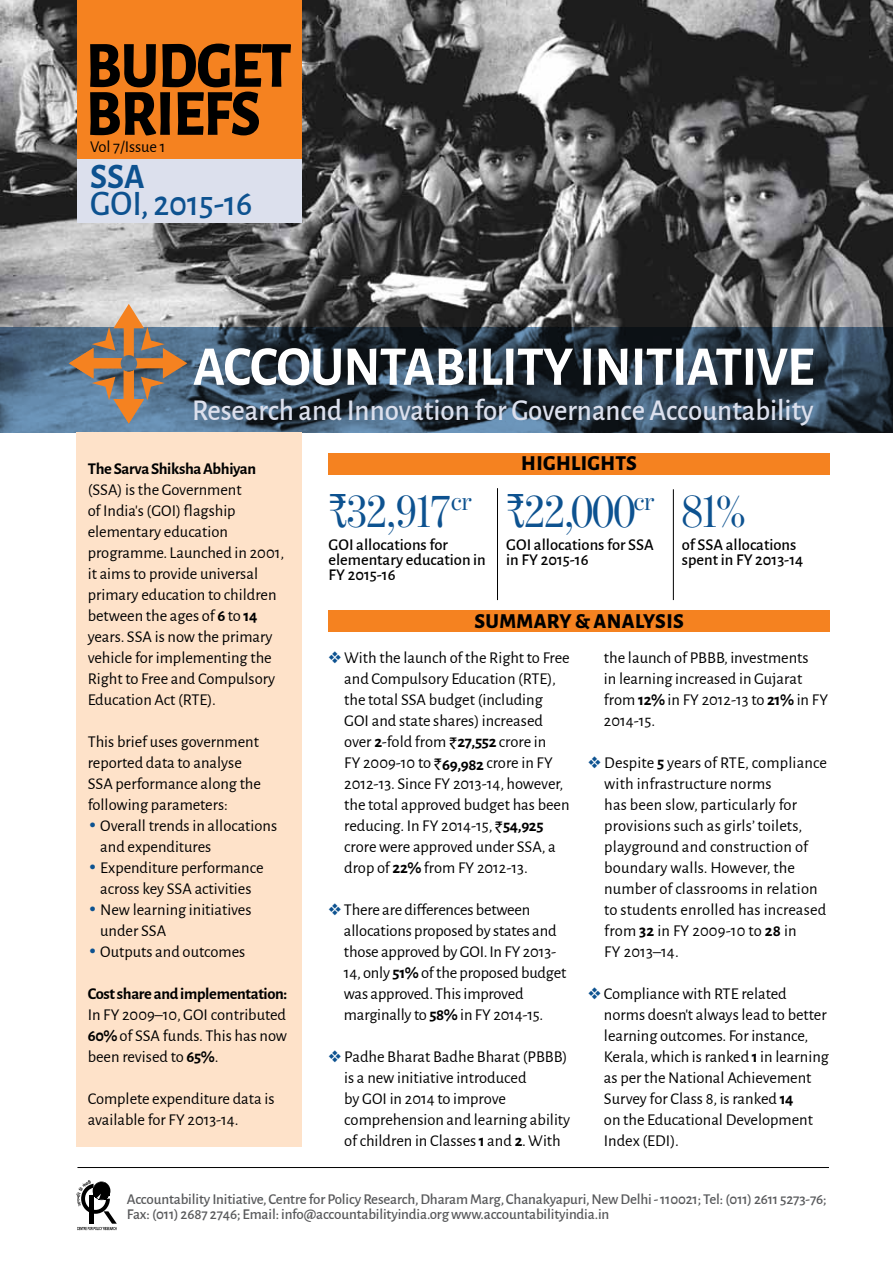
<style>
.page{position:relative;width:893px;height:1263px;background:#fff}
.page>*{position:absolute;margin:0;border:0;box-sizing:border-box;transform-origin:0 0}
.t1{font:800 66px/48px "Alegreya Sans";letter-spacing:-.015em;color:#000;scale:.9 1}
.t2{font:700 56.25px "Alegreya Sans";letter-spacing:-.015em;color:#fff;scale:.95 1}
.t3{font:48px "Benton Mod Disp";color:#0d5290;scale:.95 1}
.t4{font:500 36px "Alegreya Sans";color:#0d5290;scale:.95 1}
.t5{font:700 36px "Alegreya Sans";color:#0d5290;scale:.95 1}
.t6{font:500 30.45px "Alegreya Sans";color:#dce0ed;scale:.95 1}
.t7{font:800 21px "Alegreya Sans";letter-spacing:.015em;color:#000}
.t8{font:16.5px/21px "Alegreya Sans";color:#000}
.t9{font:500 16.5px/15px "Alegreya Sans";color:#000}
.t10{font:700 16.5px "Alegreya Sans";letter-spacing:-.02em;color:#000}
.t11{font:500 15px/15px "Alegreya Sans";letter-spacing:-.01em;color:#58595b}
.s1{font-weight:700}
.s2{font-family:"Aldine 721 BT";font-weight:700;color:#0d5290}
.s3{font-family:"Benton Mod Disp Cond Regular Rupee"}
.s4{color:#0d5290}
.s5{font-family:"Rupee"}
</style>
<div class="page">
<img style="left:0;top:0;width:893px;height:327px">
<svg style="left:0;top:327px;width:893px;height:105px;background:#2f4151"></svg>
<svg style="left:69px;top:304px;width:118px;height:119px;background:#918a84"></svg>
<div style="left:76px;top:432px;width:226px;height:714px;background:#fee2c9"></div>
<svg style="left:76px;top:1180px;width:41px;height:50px"></svg>
<hr style="left:77px;top:1167px;width:752px;height:1px;background:#000">
<div style="left:329px;top:610px;width:501px;height:22px;background:#f58220"></div>
<div style="left:328px;top:453px;width:502px;height:21px;background:#f58220"></div>
<hr style="left:497px;top:488px;width:1px;height:112px;background:#000">
<hr style="left:673px;top:489px;width:1px;height:111px;background:#000">
<div style="left:76px;top:0;width:225px;height:159px;background:#f58220"></div>
<div style="left:76px;top:159px;width:225px;height:63px;background:#dce0ed"></div>
<h1 class="t1" style="left:86px;top:37px;width:230px">BUDGET<br>BRIEFS</h1>
<p class="t8" style="left:90px;top:136px;width:77px">Vol 7/Issue 1</p>
<h3 class="t5" style="left:90px;top:150px;width:59px">SSA</h3>
<h3 class="t4" style="left:90px;top:179px;width:172px">GOI, 2015-16</h3>
<h2 class="t2" style="left:193px;top:326px;width:655px">Accountability I nitiative</h2>
<h3 class="t6" style="left:192px;top:388px;width:656px">Research and Innovation for Governance Accountability</h3>
<p class="t10" style="left:88px;top:457px;width:170px">The Sarva Shiksha Abhiyan</p>
<p class="t8" style="left:88px;top:478px;width:198px">(SSA) is the Government<br>of India’s (GOI) flagship elementary education programme. Launched in 2001, it aims to provide universal primary education to children between the ages of <span class="s1">6</span> to <span class="s1">14 </span>years. SSA is now the primary vehicle for implementing the<br>Right to Free and Compulsory<br>Education Act (RTE).</p>
<p class="t8" style="left:88px;top:730px;width:175px">This brief uses government reported data to analyse<br>SSA performance along the following parameters:</p>
<p class="t8" style="left:100px;top:814px;width:178px;text-indent:-12px"><span class="s2">•</span> Overall trends in allocations and expenditures</p>
<p class="t8" style="left:88px;top:856px;width:177px;text-align:center"><span class="s2">•</span> Expenditure performance across key SSA activities</p>
<p class="t8" style="left:100px;top:899px;width:153px;text-indent:-12px"><span class="s2">•</span> New learning initiatives under SSA</p>
<p class="t8" style="left:88px;top:941px;width:159px"><span class="s2">•</span> Outputs and outcomes</p>
<p class="t10" style="left:88px;top:982px;width:201px">Cost share and implementation:</p>
<p class="t8" style="left:88px;top:1004px;width:201px;text-align:justify">In FY 2009–10, GOI contributed <span class="s1">60%</span> of SSA funds. This has now been revised to <span class="s1">65%</span>.</p>
<p class="t8" style="left:88px;top:1088px;width:188px">Complete expenditure data is available for FY 2013-14.</p>
<p class="t7" style="left:521px;top:448px;width:116px">HIGHLIGHTS</p>
<h3 class="t3" style="left:329px;top:485px;width:152px"><span class="s3">`</span>32,917<sup>cr</sup></h3>
<p class="t9" style="left:329px;top:537px;width:159px">GOI allocations for elementary education in<br>FY 2015-16</p>
<h3 class="t3" style="left:506px;top:485px;width:157px"><span class="s3">`</span>22,000<sup>cr</sup></h3>
<p class="t9" style="left:506px;top:537px;width:149px">GOI allocations for SSA in FY 2015-16</p>
<h3 class="t3" style="left:682px;top:485px;width:68px">81%</h3>
<p class="t9" style="left:682px;top:537px;width:123px">of SSA allocations spent in FY 2013-14</p>
<p class="t7" style="left:475px;top:605px;width:210px">SUMMARY &amp; ANALYSIS</p>
<p class="t8" style="left:344px;top:647px;width:227px;text-indent:-16px"><span class="s4">❖</span> With the launch of the Right to Free and Compulsory Education (RTE), the total SSA budget (including<br>GOI and state shares) increased over <span class="s1">2</span>-fold from <span class="s5">`</span><span class="s1">27,552</span> crore in<br>FY 2009-10 to <span class="s5">`</span><span class="s1">69,982</span> crore in FY<br>2012-13. Since FY 2013-14, however, the total approved budget has been reducing. In FY 2014-15, <span class="s5">`</span><span class="s1">54,925 </span>crore were approved under SSA, a drop of <span class="s1">22%</span> from FY 2012-13.</p>
<p class="t8" style="left:344px;top:899px;width:224px;text-indent:-15px"><span class="s4">❖</span> There are differences between allocations proposed by states and those approved by GOI. In FY 2013-<br>14, only <span class="s1">51%</span> of the proposed budget was approved. This improved marginally to <span class="s1">58%</span> in FY 2014-15.</p>
<p class="t8" style="left:344px;top:1046px;width:228px;text-indent:-16px"><span class="s4">❖</span> Padhe Bharat Badhe Bharat (PBBB) is a new initiative introduced<br>by GOI in 2014 to improve comprehension and learning ability of children in Classes <span class="s1">1</span> and <span class="s1">2</span>. With</p>
<p class="t8" style="left:604px;top:647px;width:226px">the launch of PBBB, investments<br>in learning increased in Gujarat from <span class="s1">12%</span> in FY 2012-13 to <span class="s1">21%</span> in FY<br>2014-15.</p>
<p class="t8" style="left:604px;top:752px;width:224px;text-indent:-16px"><span class="s4">❖</span> Despite <span class="s1">5</span> years of RTE, compliance with infrastructure norms<br>has been slow, particularly for provisions such as girls’ toilets, playground and construction of boundary walls. However, the number of classrooms in relation to students enrolled has increased from <span class="s1">32</span> in FY 2009-10 to <span class="s1">28</span> in<br>FY 2013–14.</p>
<p class="t8" style="left:604px;top:983px;width:226px;text-indent:-16px"><span class="s4">❖</span> Compliance with RTE related norms doesn’t always lead to better learning outcomes. For instance,<br>Kerala, which is ranked <span class="s1">1</span> in learning as per the National Achievement<br>Survey for Class 8, is ranked <span class="s1">14<br></span>on the Educational Development<br>Index (EDI).</p>
<p class="t11" style="left:127px;top:1191px;width:701px">Accountability Initiative, Centre for Policy Research, Dharam Marg, Chanakyapuri, New Delhi - 110021; Tel: (011) 2611 5273-76;<br>Fax: (011) 2687 2746; Email: info@accountabilityindia.org www.accountabilityindia.in</p>
</div>
